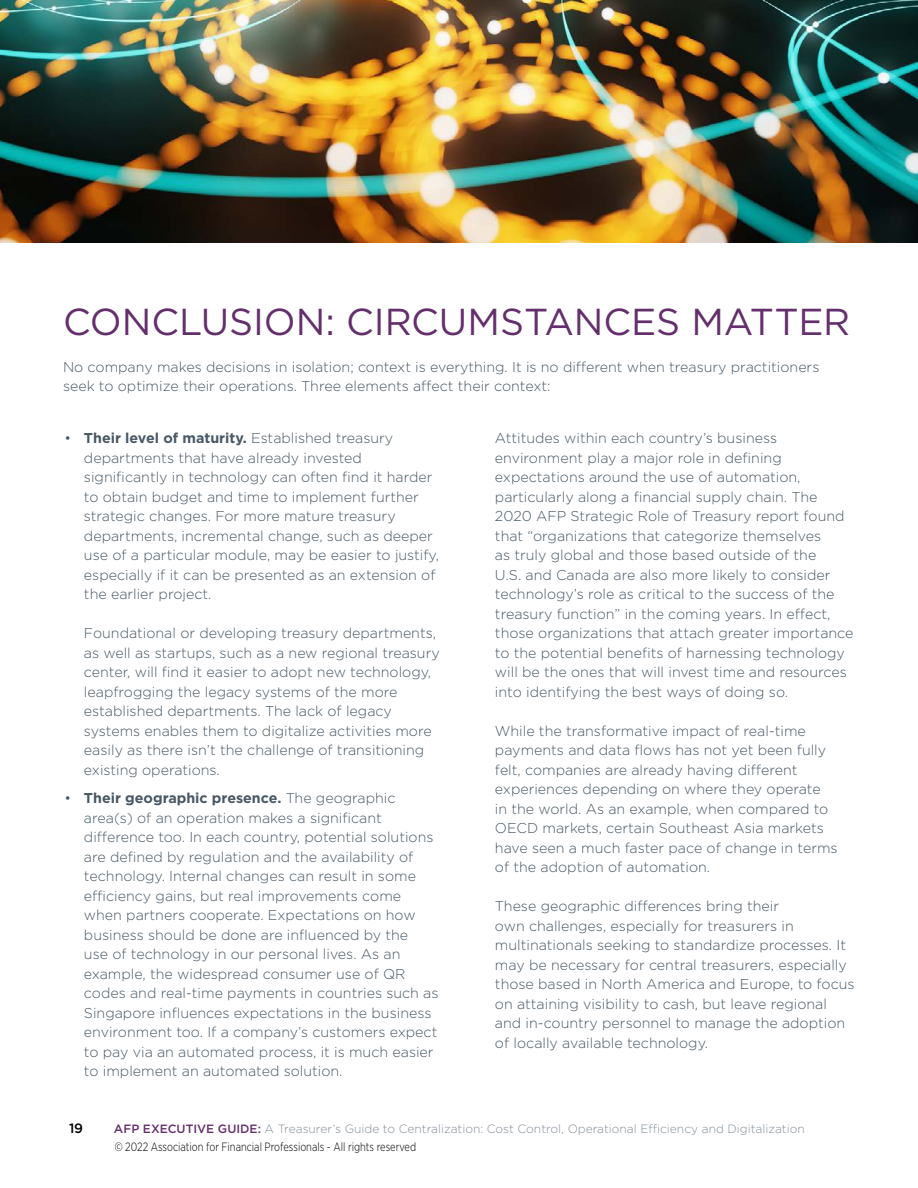
<style>
.page{position:relative;width:918px;height:1188px;background:#fff}
.page>*{position:absolute;margin:0;border:0;box-sizing:border-box;transform-origin:0 0}
.t1{font:37.5px "Gotham";letter-spacing:-.005em;color:#642f6c}
.t2{font:300 14.25px/19.5px "Gotham";color:#485865}
.t3{font:500 13.5px "Gotham";color:#000}
.t4{font:300 12px "Gotham";color:#828e98}
.t5{font:300 12px "Gotham Narrow";color:#000;scale:.9 1}
.s1{font-weight:700}
.s2{font-weight:500;color:#642f6c}
</style>
<div class="page">
<img style="left:0;top:0;width:918px;height:243px">
<h1 class="t1" style="left:63px;top:297px;width:789px">CONCLUSION: CIRCUMSTANCES MATTER</h1>
<p class="t2" style="left:63px;top:357px;width:758px">No company makes decisions in isolation; context is everything. It is no different when treasury practitioners seek to optimize their operations. Three elements affect their context:</p>
<p class="t2" style="left:84px;top:428px;width:357px;text-indent:-19px">• <span class="s1">Their level of maturity.</span> Established treasury departments that have already invested significantly in technology can often find it harder to obtain budget and time to implement further strategic changes. For more mature treasury departments, incremental change, such as deeper use of a particular module, may be easier to justify, especially if it can be presented as an extension of the earlier project.</p>
<p class="t2" style="left:84px;top:623px;width:357px">Foundational or developing treasury departments, as well as startups, such as a new regional treasury center, will find it easier to adopt new technology, leapfrogging the legacy systems of the more established departments. The lack of legacy systems enables them to digitalize activities more easily as there isn’t the challenge of transitioning existing operations.</p>
<p class="t2" style="left:84px;top:788px;width:356px;text-indent:-19px">• <span class="s1">Their geographic presence.</span> The geographic area(s) of an operation makes a significant difference too. In each country, potential solutions are defined by regulation and the availability of technology. Internal changes can result in some efficiency gains, but real improvements come when partners cooperate. Expectations on how business should be done are influenced by the<br>use of technology in our personal lives. As an example, the widespread consumer use of QR codes and real-time payments in countries such as Singapore influences expectations in the business environment too. If a company’s customers expect to pay via an automated process, it is much easier to implement an automated solution.</p>
<p class="t2" style="left:495px;top:428px;width:360px">Attitudes within each country’s business environment play a major role in defining expectations around the use of automation, particularly along a financial supply chain. The 2020 AFP Strategic Role of Treasury report found that “organizations that categorize themselves<br>as truly global and those based outside of the<br>U.S. and Canada are also more likely to consider technology’s role as critical to the success of the treasury function” in the coming years. In effect, those organizations that attach greater importance to the potential benefits of harnessing technology will be the ones that will invest time and resources into identifying the best ways of doing so.</p>
<p class="t2" style="left:495px;top:720px;width:344px">While the transformative impact of real-time payments and data flows has not yet been fully felt, companies are already having different experiences depending on where they operate<br>in the world. As an example, when compared to OECD markets, certain Southeast Asia markets have seen a much faster pace of change in terms of the adoption of automation.</p>
<p class="t2" style="left:495px;top:896px;width:361px">These geographic differences bring their<br>own challenges, especially for treasurers in multinationals seeking to standardize processes. It may be necessary for central treasurers, especially those based in North America and Europe, to focus on attaining visibility to cash, but leave regional and in-country personnel to manage the adoption of locally available technology.</p>
<p class="t3" style="left:69px;top:1119px;width:16px">19</p>
<p class="t4" style="left:114px;top:1121px;width:692px"><span class="s2">AFP EXECUTIVE GUIDE:</span> A Treasurer’s Guide to Centralization: Cost Control, Operational Efficiency and Digitalization</p>
<p class="t5" style="left:115px;top:1139px;width:336px">© 2022 Association for Financial Professionals - All rights reserved</p>
</div>
